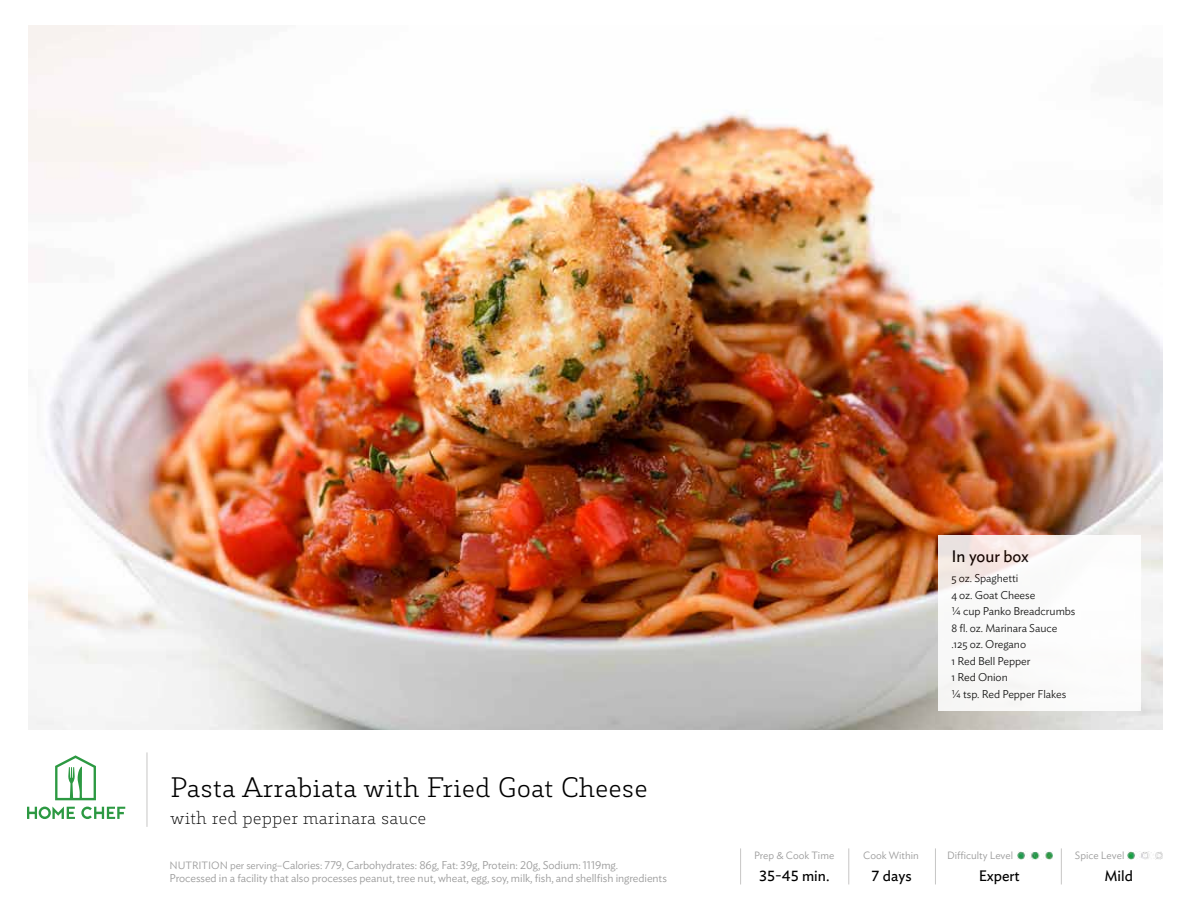
<style>
.page{position:relative;width:1188px;height:918px;background:#fff}
.page>*{position:absolute;margin:0;border:0;box-sizing:border-box;transform-origin:0 0}
.t1{font:300 27px "Decour";color:#000}
.t2{font:200 18px "Decour";color:#000}
.t3{font:16.5px "Ideal Sans";letter-spacing:-.005em;color:#000}
.t4{font:15px "Ideal Sans";color:#000}
.t5{font:300 11.25px/13.5px "Ideal Sans";letter-spacing:-.005em;color:#9a9a9a}
.t6{font:300 11.25px/16.5px "Ideal Sans";letter-spacing:-.005em;color:#000}
.t7{font:300 10.5px "Ideal Sans";color:#9a9a9a}
.s1{font-size:10.5px}
</style>
<div class="page">
<img style="left:29px;top:26px;width:1133px;height:704px">
<svg style="left:27px;top:807px;width:98px;height:12px"></svg>
<svg style="left:55px;top:755px;width:41px;height:45px"></svg>
<hr style="left:848px;top:848px;width:1px;height:36px;background:#c7c6c5">
<hr style="left:935px;top:848px;width:1px;height:36px;background:#c7c6c5">
<hr style="left:1061px;top:848px;width:1px;height:36px;background:#c7c6c5">
<hr style="left:740px;top:848px;width:1px;height:36px;background:#c7c6c5">
<hr style="left:147px;top:752px;width:1px;height:75px;background:#c7c6c5">
<div style="left:938px;top:535px;width:203px;height:176px;background:#fff"></div>
<img style="left:1018px;top:852px;width:34px;height:7px">
<img style="left:1128px;top:852px;width:34px;height:7px">
<h3 class="t3" style="left:951px;top:544px;width:79px">In your box</h3>
<p class="t6" style="left:951px;top:569px;width:126px">5 oz. Spaghetti<br>4 oz. Goat Cheese<br>¼ cup Panko Breadcrumbs<br>8 fl. oz. Marinara Sauce .125 oz. Oregano<br>1 Red Bell Pepper<br>1 Red Onion<br>¼ tsp. Red Pepper Flakes</p>
<h1 class="t1" style="left:170px;top:772px;width:479px">Pasta Arrabiata with Fried Goat Cheese</h1>
<h2 class="t2" style="left:170px;top:807px;width:258px">with red pepper marinara sauce</h2>
<p class="t5" style="left:170px;top:857px;width:499px"><span class="s1">NUTRITION per serving–</span>Calories: 779, Carbohydrates: 86g, Fat: 39g, Protein: 20g, Sodium: 1119mg.<br>Processed in a facility that also processes peanut, tree nut, wheat, egg, soy, milk, fish, and shellfish ingredients</p>
<h3 class="t4" style="left:759px;top:865px;width:72px">35-45 min.</h3>
<h3 class="t4" style="left:872px;top:864px;width:42px">7 days</h3>
<h3 class="t4" style="left:979px;top:865px;width:43px">Expert</h3>
<h3 class="t4" style="left:1104px;top:865px;width:30px">Mild</h3>
<p class="t7" style="left:754px;top:847px;width:82px">Prep &amp; Cook Time</p>
<p class="t7" style="left:863px;top:847px;width:57px">Cook Within</p>
<p class="t7" style="left:947px;top:847px;width:68px">Difficulty Level</p>
<p class="t7" style="left:1075px;top:847px;width:51px">Spice Level</p>
</div>
